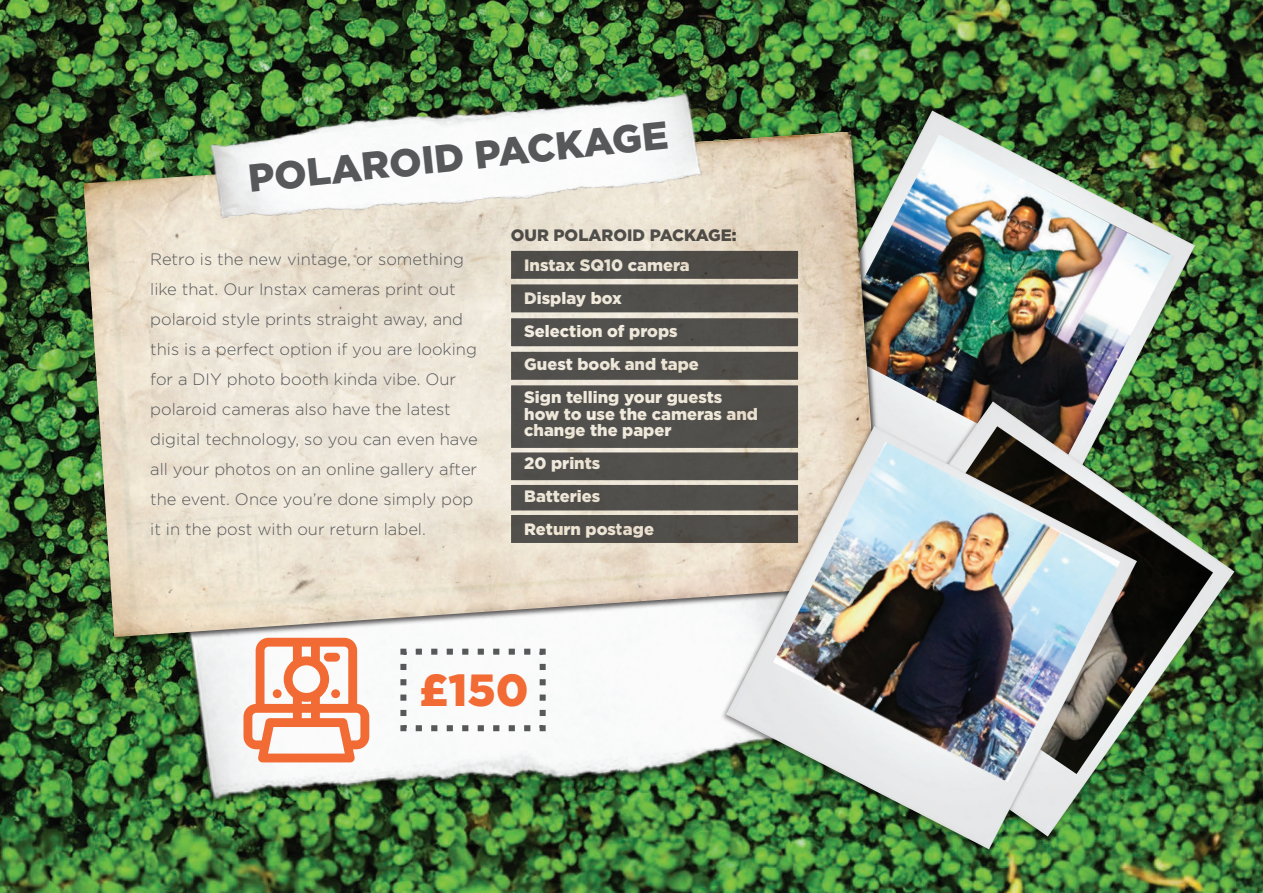
<style>
.page{position:relative;width:1263px;height:893px;background:#fff}
.page>*{position:absolute;margin:0;border:0;box-sizing:border-box;transform-origin:0 0}
.t1{font:900 45px "Gotham";color:#f26a34}
.t2{font:900 39px "Gotham";color:#57585a}
.t3{font:300 16.5px/30px "Gotham";color:#57585a}
.t4{font:900 16.5px/33px "Gotham";color:#fff}
.t5{font:900 16.5px "Gotham";color:#57585a}
</style>
<div class="page">
<img style="left:0;top:0;width:1263px;height:893px">
<img style="left:717px;top:49px;width:546px;height:280px">
<img style="left:784px;top:111px;width:411px;height:218px">
<img style="left:891px;top:134px;width:281px;height:195px">
<img style="left:161px;top:646px;width:458px;height:247px">
<svg style="left:243px;top:646px;width:126px;height:116px"></svg>
<div style="left:324px;top:653px;width:16px;height:9px;background:#f26a34;border-radius:4px"></div>
<svg style="left:397px;top:646px;width:152px;height:88px"></svg>
<img style="left:79px;top:127px;width:812px;height:519px">
<img style="left:83px;top:131px;width:799px;height:506px">
<div style="left:506px;top:246px;width:296px;height:37px;background:#4e4a44;border:4px solid #fff"></div>
<div style="left:506px;top:280px;width:296px;height:37px;background:#4f4c48;border:4px solid #fff"></div>
<div style="left:506px;top:314px;width:296px;height:37px;background:#504e4a;border:4px solid #fff"></div>
<div style="left:506px;top:347px;width:296px;height:37px;background:#51504c;border:4px solid #fff"></div>
<div style="left:506px;top:381px;width:296px;height:71px;background:#51504d;border:4px solid #fff"></div>
<div style="left:506px;top:448px;width:296px;height:37px;background:#514f4c;border:4px solid #fff"></div>
<div style="left:506px;top:480px;width:296px;height:37px;background:#504f4b;border:4px solid #fff"></div>
<div style="left:506px;top:510px;width:296px;height:37px;background:#514f4b;border:4px solid #fff"></div>
<img style="left:197px;top:0;width:520px;height:346px">
<img style="left:703px;top:329px;width:560px;height:564px">
<img style="left:619px;top:364px;width:611px;height:529px">
<img style="left:726px;top:426px;width:411px;height:423px">
<img style="left:773px;top:442px;width:347px;height:340px">
<h2 class="t2" style="left:246px;top:156px;width:423px;rotate:-6deg">POLAROID PACKAGE</h2>
<p class="t3" style="left:150px;top:244px;width:329px">Retro is the new vintage, or something like that. Our Instax cameras print out polaroid style prints straight away, and this is a perfect option if you are looking for a DIY photo booth kinda vibe. Our polaroid cameras also have the latest digital technology, so you can even have all your photos on an online gallery after the event. Once you’re done simply pop it in the post with our return label.</p>
<p class="t5" style="left:511px;top:226px;width:227px">OUR POLAROID PACKAGE:</p>
<p class="t4" style="left:524px;top:248px;width:200px">Instax SQ10 camera<br>Display box<br>Selection of props<br>Guest book and tape<br>Sign telling your guests</p>
<p class="t4" style="left:524px;top:405px;width:235px;line-height:16.5px">how to use the cameras and change the paper</p>
<p class="t4" style="left:524px;top:446px;width:131px">20 prints<br>Batteries<br>Return postage</p>
<h1 class="t1" style="left:419px;top:664px;width:111px">£150</h1>
</div>
